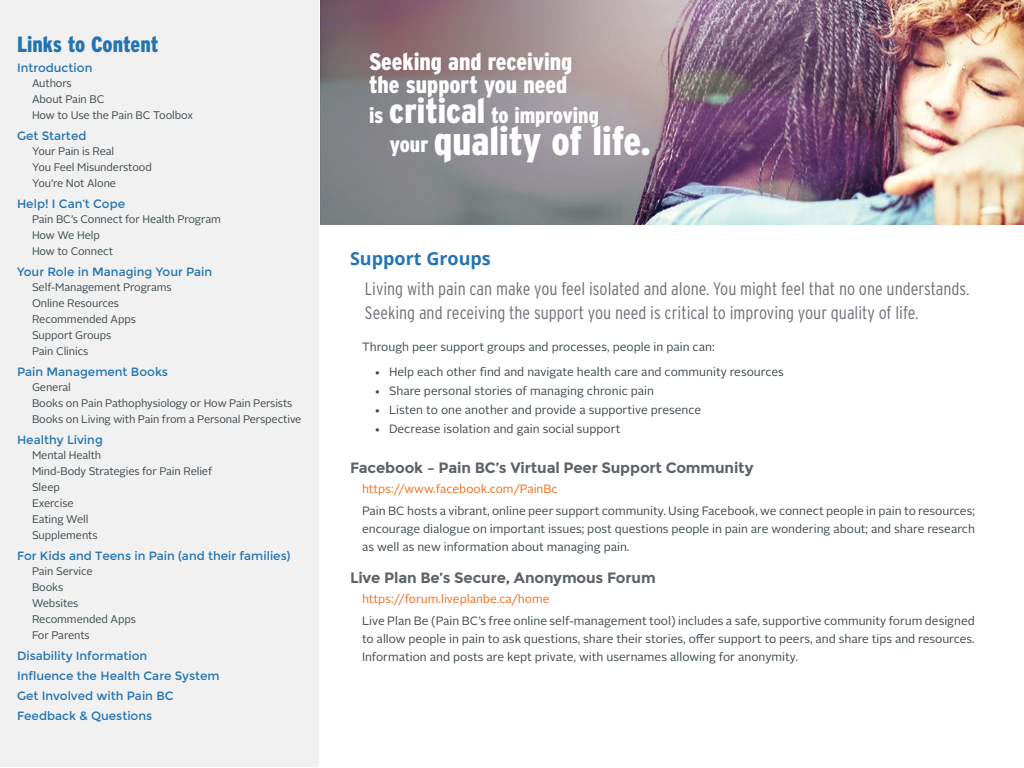
<style>
.page{position:relative;width:1024px;height:768px;background:#fff}
.page>*{position:absolute;margin:0;border:0;box-sizing:border-box;transform-origin:0 0}
.t1{font:900 condensed 40px "Interstate";color:#fff}
.t2{font:900 condensed 24px/23px "Interstate";color:#fff}
.t3{font:900 condensed 22px "Interstate";color:#fff}
.t4{font:900 condensed 22px "Interstate";color:#2474b2}
.t5{font:300 condensed 18px/24px "Interstate";color:#6d7075}
.t6{font:700 18px "Open Sans";color:#2474b2}
.t7{font:700 15px "Montserrat";letter-spacing:-.01em;color:#5e6368}
.t8{font:12px/18px "Alright Sans";color:#414b51;text-align:justify}
.t9{font:12px/20px "Montserrat";color:#2474b2}
.t10{font:12px "Alright Sans";color:#f36f21}
.t11{font:11px/16px "Alright Sans";letter-spacing:-.01em;color:#414b51}
.s1{font-size:35px}
.s2{font-size:22px}
</style>
<div class="page">
<div style="left:0;top:0;width:320px;height:768px;background:#f1f1f1"></div>
<img style="left:320px;top:0;width:704px;height:225px">
<h3 class="t4" style="left:17px;top:32px;width:143px">Links to Content</h3>
<p class="t9" style="left:17px;top:58px;width:77px">Introduction</p>
<p class="t11" style="left:32px;top:75px;width:163px">Authors<br>About Pain BC<br>How to Use the Pain BC Toolbox</p>
<p class="t9" style="left:17px;top:126px;width:71px">Get Started</p>
<p class="t11" style="left:32px;top:143px;width:121px">Your Pain is Real<br>You Feel Misunderstood<br>You’re Not Alone</p>
<p class="t9" style="left:17px;top:194px;width:110px">Help! I Can’t Cope</p>
<p class="t11" style="left:32px;top:211px;width:190px">Pain BC’s Connect for Health Program<br>How We Help<br>How to Connect</p>
<p class="t9" style="left:17px;top:262px;width:197px">Your Role in Managing Your Pain</p>
<p class="t11" style="left:32px;top:279px;width:141px">Self-Management Programs<br>Online Resources<br>Recommended Apps<br>Support Groups<br>Pain Clinics</p>
<p class="t9" style="left:17px;top:362px;width:153px">Pain Management Books</p>
<p class="t11" style="left:32px;top:379px;width:271px">General<br>Books on Pain Pathophysiology or How Pain Persists<br>Books on Living with Pain from a Personal Perspective</p>
<p class="t9" style="left:17px;top:430px;width:87px">Healthy Living</p>
<p class="t11" style="left:32px;top:447px;width:182px">Mental Health<br>Mind-Body Strategies for Pain Relief<br>Sleep<br>Exercise<br>Eating Well<br>Supplements</p>
<p class="t9" style="left:17px;top:546px;width:275px">For Kids and Teens in Pain (and their families)</p>
<p class="t11" style="left:32px;top:563px;width:105px">Pain Service<br>Books<br>Websites<br>Recommended Apps<br>For Parents</p>
<p class="t9" style="left:17px;top:646px;width:204px">Disability Information<br>Influence the Health Care System<br>Get Involved with Pain BC<br>Feedback &amp; Questions</p>
<h2 class="t2" style="left:369px;top:50px;width:205px">Seeking and receiving the support you need</h2>
<h3 class="t3" style="left:369px;top:104px;width:231px">is <span class="s1">critical</span> to improving</h3>
<h1 class="t1" style="left:390px;top:119px;width:263px"><span class="s2">your</span> quality of life.</h1>
<h3 class="t6" style="left:350px;top:246px;width:142px">Support Groups</h3>
<h3 class="t5" style="left:365px;top:276px;width:606px">Living with pain can make you feel isolated and alone. You might feel that no one understands.<br>Seeking and receiving the support you need is critical to improving your quality of life.</h3>
<p class="t8" style="left:362px;top:338px;width:354px">Through peer support groups and processes, people in pain can:</p>
<p class="t8" style="left:374px;top:363px;width:411px">• Help each other find and navigate health care and community resources</p>
<p class="t8" style="left:374px;top:382px;width:282px">• Share personal stories of managing chronic pain</p>
<p class="t8" style="left:374px;top:401px;width:329px">• Listen to one another and provide a supportive presence</p>
<p class="t8" style="left:374px;top:420px;width:248px">• Decrease isolation and gain social support</p>
<p class="t7" style="left:350px;top:459px;width:405px">Facebook – Pain BC’s Virtual Peer Support Community</p>
<p class="t10" style="left:362px;top:480px;width:197px">https://www.facebook.com/PainBc</p>
<p class="t8" style="left:362px;top:502px;width:615px">Pain BC hosts a vibrant, online peer support community. Using Facebook, we connect people in pain to resources; encourage dialogue on important issues; post questions people in pain are wondering about; and share research as well as new information about managing pain.</p>
<p class="t7" style="left:350px;top:569px;width:307px">Live Plan Be’s Secure, Anonymous Forum</p>
<p class="t10" style="left:362px;top:590px;width:189px">https://forum.liveplanbe.ca/home</p>
<p class="t8" style="left:362px;top:612px;width:614px">Live Plan Be (Pain BC’s free online self-management tool) includes a safe, supportive community forum designed to allow people in pain to ask questions, share their stories, offer support to peers, and share tips and resources.<br>Information and posts are kept private, with usernames allowing for anonymity.</p>
</div>
